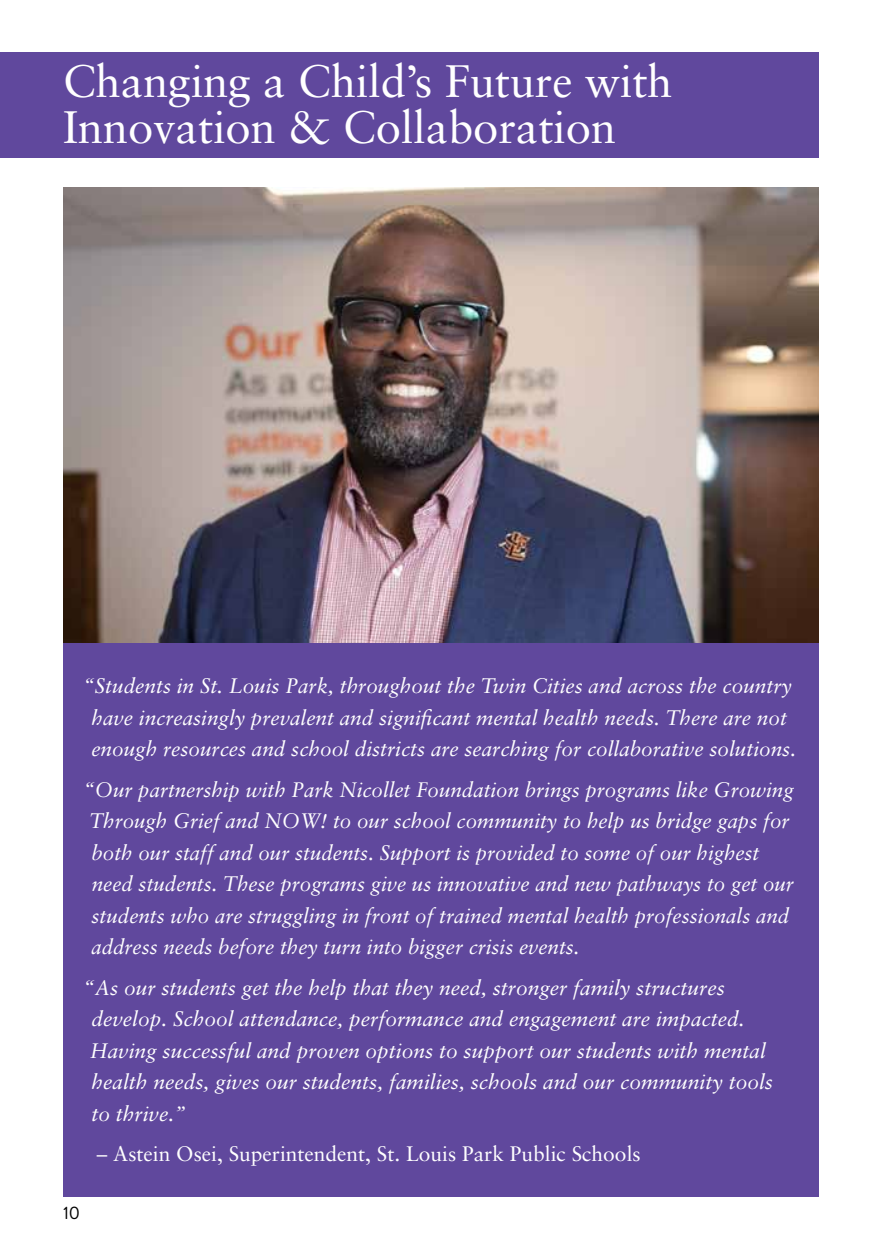
<style>
.page{position:relative;width:882px;height:1260px;background:#fff}
.page>*{position:absolute;margin:0;border:0;box-sizing:border-box;transform-origin:0 0}
.t1{font:45.5px/45.9px "Sabon";letter-spacing:-.005em;color:#fff}
.t2{font:italic 21px/31.5px "Sabon";color:#fff}
.t3{font:21px "Sabon";color:#fff}
.t4{font:17.5px "Brandon Text";color:#000}
</style>
<div class="page">
<div style="left:63px;top:636px;width:756px;height:561px;background:#60489d"></div>
<img style="left:63px;top:188px;width:756px;height:455px">
<div style="left:0;top:52px;width:819px;height:106px;background:#60489d"></div>
<h1 class="t1" style="left:63px;top:58px;width:611px">Changing a Child’s Future with<br>Innovation &amp; Collaboration</h1>
<p class="t2" style="left:83px;top:670px;width:714px;text-align:center">“Students in St. Louis Park, throughout the Twin Cities and across the country have increasingly prevalent and significant mental health needs. There are not enough resources and school districts are searching for collaborative solutions.</p>
<p class="t2" style="left:83px;top:774px;width:712px">“Our partnership with Park Nicollet Foundation brings programs like Growing Through Grief and NOW! to our school community to help us bridge gaps for both our staff and our students. Support is provided to some of our highest need students. These programs give us innovative and new pathways to get our students who are struggling in front of trained mental health professionals and address needs before they turn into bigger crisis events.</p>
<p class="t2" style="left:90px;top:972px;width:684px;text-indent:-7px">“As our students get the help that they need, stronger family structures develop. School attendance, performance and engagement are impacted.<br>Having successful and proven options to support our students with mental health needs, gives our students, families, schools and our community tools to thrive.”</p>
<p class="t3" style="left:97px;top:1141px;width:545px">– Astein Osei, Superintendent, St. Louis Park Public Schools</p>
<p class="t4" style="left:63px;top:1201px;width:19px">10</p>
</div>
